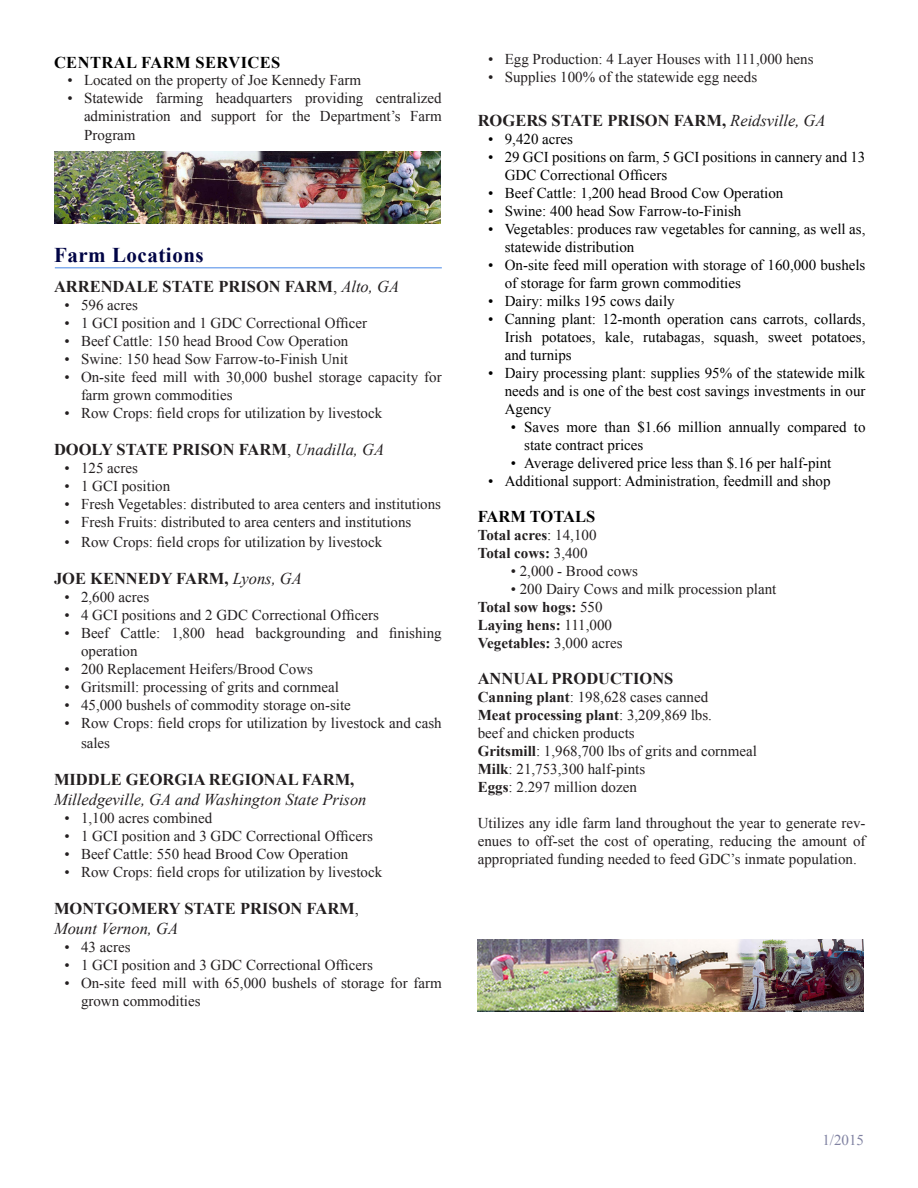
<style>
.page{position:relative;width:918px;height:1188px;background:#fff}
.page>*{position:absolute;margin:0;border:0;box-sizing:border-box;transform-origin:0 0}
.t1{font:700 21px "Times New Roman";letter-spacing:.025em;color:#000445}
.t2{font:700 16.5px/19.5px "Times New Roman";color:#231f20}
.t3{font:italic 16.5px "Times New Roman";color:#231f20}
.t4{font:700 16.5px "Times New Roman";letter-spacing:.025em;color:#000}
.t5{font:700 16.5px "Times New Roman";color:#000}
.t6{font:15px/18px "Times New Roman";color:#231f20}
.t7{font:15px/18px "Times New Roman";color:#000}
.t8{font:700 15px "Times New Roman";color:#231f20}
.t9{font:15px "Times New Roman";color:#8082a2}
.s1{font-weight:400}
.s2{font-weight:400;font-style:italic}
.s3{font-weight:700}
</style>
<div class="page">
<img style="left:478px;top:940px;width:386px;height:72px">
<hr style="left:55px;top:267px;width:387px;height:1px;background:#84afef">
<img style="left:55px;top:151px;width:386px;height:72px">
<p class="t4" style="left:54px;top:51px;width:228px">CENTRAL FARM SERVICES</p>
<p class="t6" style="left:68px;top:70px;width:295px">• Located on the property of Joe Kennedy Farm</p>
<p class="t6" style="left:68px;top:88px;width:376px;text-align:right">• Statewide farming headquarters providing centralized administration and support for the Department’s Farm</p>
<p class="t6" style="left:84px;top:126px;width:53px">Program</p>
<p class="t1" style="left:54px;top:240px;width:151px">Farm Locations</p>
<p class="t2" style="left:54px;top:276px;width:347px">ARRENDALE STATE PRISON FARM<span class="s1">,</span> <span class="s2">Alto, GA</span></p>
<p class="t6" style="left:64px;top:295px;width:75px">• 596 acres</p>
<p class="t6" style="left:64px;top:313px;width:304px">• 1 GCI position and 1 GDC Correctional Officer</p>
<p class="t6" style="left:64px;top:331px;width:285px">• Beef Cattle: 150 head Brood Cow Operation</p>
<p class="t6" style="left:64px;top:349px;width:285px">• Swine: 150 head Sow Farrow-to-Finish Unit</p>
<p class="t6" style="left:81px;top:367px;width:362px;text-indent:-16px">• On-site feed mill with 30,000 bushel storage capacity for farm grown commodities</p>
<p class="t6" style="left:64px;top:403px;width:319px">• Row Crops: field crops for utilization by livestock</p>
<p class="t2" style="left:54px;top:439px;width:332px">DOOLY STATE PRISON FARM<span class="s1">,</span> <span class="s2">Unadilla, GA</span></p>
<p class="t6" style="left:64px;top:459px;width:75px">• 125 acres</p>
<p class="t6" style="left:64px;top:477px;width:107px">• 1 GCI position</p>
<p class="t6" style="left:64px;top:495px;width:378px">• Fresh Vegetables: distributed to area centers and institutions</p>
<p class="t6" style="left:64px;top:513px;width:348px">• Fresh Fruits: distributed to area centers and institutions</p>
<p class="t6" style="left:64px;top:532px;width:319px">• Row Crops: field crops for utilization by livestock</p>
<p class="t2" style="left:54px;top:568px;width:249px">JOE KENNEDY FARM, <span class="s2">Lyons, GA</span></p>
<p class="t6" style="left:64px;top:588px;width:86px">• 2,600 acres</p>
<p class="t6" style="left:64px;top:606px;width:316px">• 4 GCI positions and 2 GDC Correctional Officers</p>
<p class="t6" style="left:81px;top:624px;width:362px;text-indent:-16px">• Beef Cattle: 1,800 head backgrounding and finishing operation</p>
<p class="t6" style="left:64px;top:660px;width:250px">• 200 Replacement Heifers/Brood Cows</p>
<p class="t6" style="left:64px;top:678px;width:276px">• Gritsmill: processing of grits and cornmeal</p>
<p class="t6" style="left:64px;top:696px;width:288px">• 45,000 bushels of commodity storage on-site</p>
<p class="t6" style="left:81px;top:713px;width:362px;line-height:19.5px;text-indent:-16px">• Row Crops: field crops for utilization by livestock and cash sales</p>
<p class="t2" style="left:54px;top:769px;width:302px">MIDDLE GEORGIA REGIONAL FARM,</p>
<p class="t3" style="left:54px;top:788px;width:314px">Milledgeville, GA and Washington State Prison</p>
<p class="t6" style="left:64px;top:808px;width:149px">• 1,100 acres combined</p>
<p class="t6" style="left:64px;top:826px;width:310px">• 1 GCI position and 3 GDC Correctional Officers</p>
<p class="t6" style="left:64px;top:844px;width:285px">• Beef Cattle: 550 head Brood Cow Operation</p>
<p class="t6" style="left:64px;top:862px;width:319px">• Row Crops: field crops for utilization by livestock</p>
<p class="t2" style="left:54px;top:898px;width:306px">MONTGOMERY STATE PRISON FARM<span class="s1">,<br></span><span class="s2">Mount Vernon, GA</span></p>
<p class="t6" style="left:64px;top:937px;width:68px">• 43 acres</p>
<p class="t6" style="left:64px;top:955px;width:310px">• 1 GCI position and 3 GDC Correctional Officers</p>
<p class="t6" style="left:81px;top:973px;width:362px;text-indent:-16px">• On-site feed mill with 65,000 bushels of storage for farm grown commodities</p>
<p class="t6" style="left:488px;top:50px;width:327px">• Egg Production: 4 Layer Houses with 111,000 hens</p>
<p class="t6" style="left:488px;top:68px;width:270px">• Supplies 100% of the statewide egg needs</p>
<p class="t2" style="left:478px;top:110px;width:349px">ROGERS STATE PRISON FARM, <span class="s2">Reidsville, GA</span></p>
<p class="t7" style="left:488px;top:130px;width:86px">• 9,420 acres</p>
<p class="t7" style="left:505px;top:148px;width:362px;text-indent:-16px">• 29 GCI positions on farm, 5 GCI positions in cannery and 13<br>GDC Correctional Officers</p>
<p class="t7" style="left:488px;top:184px;width:297px">• Beef Cattle: 1,200 head Brood Cow Operation</p>
<p class="t7" style="left:488px;top:202px;width:255px">• Swine: 400 head Sow Farrow-to-Finish</p>
<p class="t7" style="left:505px;top:220px;width:362px;text-indent:-16px">• Vegetables: produces raw vegetables for canning, as well as, statewide distribution</p>
<p class="t7" style="left:505px;top:256px;width:362px;text-indent:-16px">• On-site feed mill operation with storage of 160,000 bushels of storage for farm grown commodities</p>
<p class="t7" style="left:488px;top:292px;width:188px">• Dairy: milks 195 cows daily</p>
<p class="t7" style="left:505px;top:310px;width:362px;text-align:justify;text-indent:-16px">• Canning plant: 12-month operation cans carrots, collards, Irish potatoes, kale, rutabagas, squash, sweet potatoes, and turnips</p>
<p class="t7" style="left:505px;top:364px;width:362px;text-align:justify;text-indent:-16px">• Dairy processing plant: supplies 95% of the statewide milk needs and is one of the best cost savings investments in our Agency</p>
<p class="t7" style="left:524px;top:418px;width:343px;text-indent:-14px">• Saves more than $1.66 million annually compared to state contract prices</p>
<p class="t7" style="left:511px;top:454px;width:322px">• Average delivered price less than $.16 per half-pint</p>
<p class="t7" style="left:488px;top:472px;width:344px">• Additional support: Administration, feedmill and shop</p>
<p class="t5" style="left:478px;top:505px;width:119px">FARM TOTALS</p>
<p class="t8" style="left:478px;top:525px;width:120px">Total acres<span class="s1">: 14,100</span></p>
<p class="t8" style="left:478px;top:543px;width:111px">Total cows: <span class="s1">3,400</span></p>
<p class="t6" style="left:511px;top:562px;width:129px">• 2,000 - Brood cows</p>
<p class="t6" style="left:511px;top:580px;width:267px">• 200 Dairy Cows and milk procession plant</p>
<p class="t8" style="left:478px;top:597px;width:126px">Total sow hogs: <span class="s1">550</span></p>
<p class="t8" style="left:478px;top:615px;width:136px">Laying hens: <span class="s1">111,000</span></p>
<p class="t8" style="left:478px;top:633px;width:146px">Vegetables: <span class="s1">3,000 acres</span></p>
<p class="t2" style="left:478px;top:668px;width:197px">ANNUAL PRODUCTIONS</p>
<p class="t6" style="left:478px;top:688px;width:232px"><span class="s3">Canning plant</span>: 198,628 cases canned</p>
<p class="t8" style="left:478px;top:705px;width:236px">Meat processing plant<span class="s1">: 3,209,869 lbs.</span></p>
<p class="t6" style="left:478px;top:724px;width:159px">beef and chicken products</p>
<p class="t6" style="left:478px;top:742px;width:281px"><span class="s3">Gritsmill</span>: 1,968,700 lbs of grits and cornmeal</p>
<p class="t6" style="left:478px;top:760px;width:169px"><span class="s3">Milk</span>: 21,753,300 half-pints</p>
<p class="t6" style="left:478px;top:778px;width:161px"><span class="s3">Eggs</span>: 2.297 million dozen</p>
<p class="t6" style="left:478px;top:814px;width:389px;text-align:justify">Utilizes any idle farm land throughout the year to generate rev&shy;enues to off-set the cost of operating, reducing the amount of appropriated funding needed to feed GDC’s inmate population.</p>
<p class="t9" style="left:822px;top:1130px;width:43px">1/2015</p>
</div>
